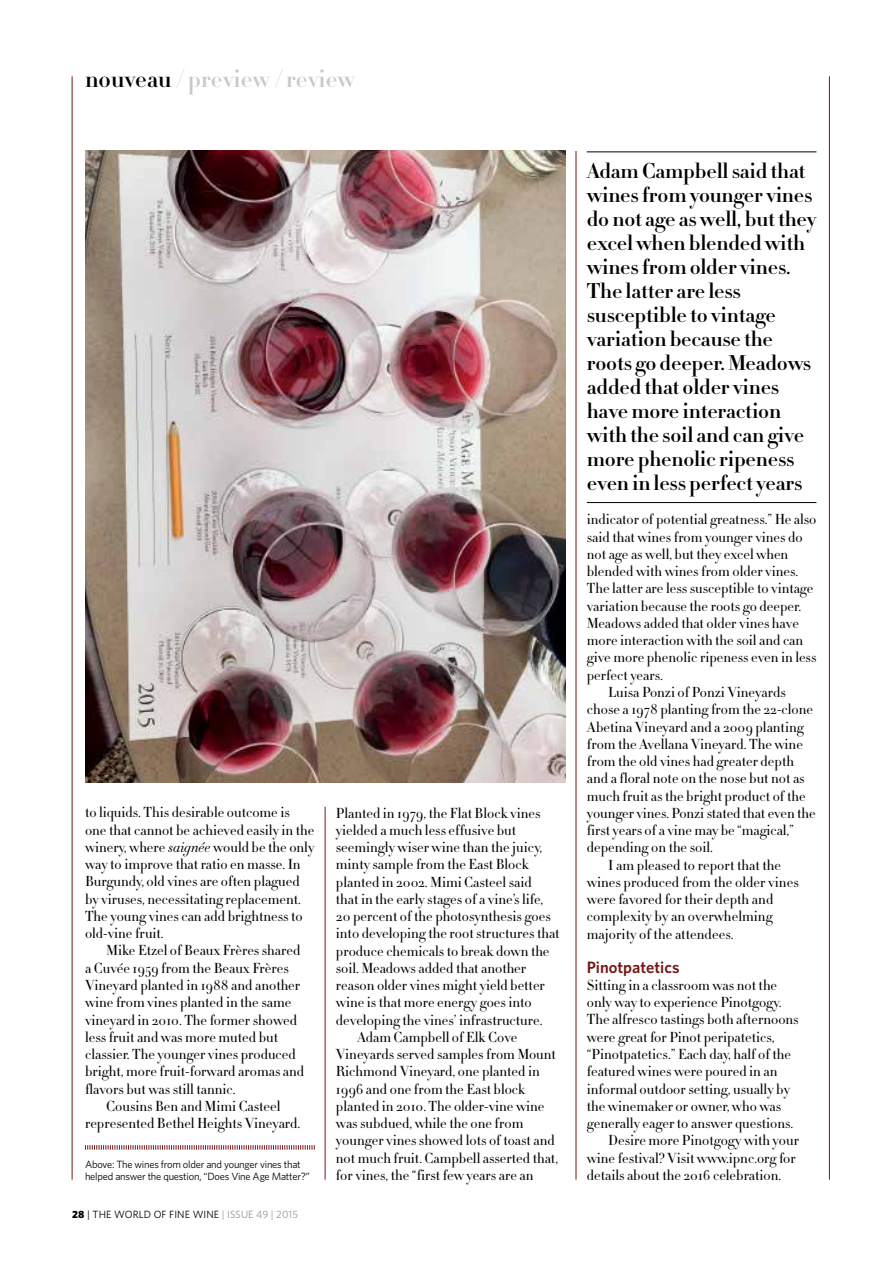
<style>
.page{position:relative;width:893px;height:1263px;background:#fff}
.page>*{position:absolute;margin:0;border:0;box-sizing:border-box;transform-origin:0 0}
.t1{font:700 24px "HTF Didot B16";color:#c7c8ca}
.t2{font:700 21px/24px "HTF Didot B11";letter-spacing:-.01em;color:#000}
.t3{font:600 16.5px "Whitney";color:#771816}
.t4{font:300 14.25px/17.2px "HTF Didot L11";color:#000}
.t5{font:10.5px/12px "Whitney";letter-spacing:-.02em;color:#000}
.t6{font:10.5px "Whitney";letter-spacing:.01em;color:#000}
.s1{color:#000}
.s2{font-style:italic}
.s3{font-weight:900}
.s4{color:#939598}
</style>
<div class="page">
<hr style="left:72px;top:76px;width:1px;height:1104px;background:#771816">
<hr style="left:576px;top:151px;width:1px;height:1028px;background:#771816">
<hr style="left:829px;top:76px;width:1px;height:1104px;background:#771816">
<hr style="left:325px;top:807px;width:1px;height:372px;background:#771816">
<img style="left:85px;top:151px;width:481px;height:632px">
<svg style="left:85px;top:1145px;width:230px;height:4px"></svg>
<hr style="left:587px;top:152px;width:229px;height:1px;background:#000">
<hr style="left:587px;top:502px;width:229px;height:1px;background:#000">
<h1 class="t1" style="left:85px;top:60px;width:271px"><span class="s1">nouveau</span> / preview / review</h1>
<p class="t4" style="left:85px;top:803px;width:231px">to liquids. This desirable outcome is one that cannot be achieved easily in the winery, where <span class="s2">saignée</span> would be the only way to improve that ratio en masse. In Burgundy, old vines are often plagued by viruses, necessitating replacement.<br>The young vines can add brightness to old-vine fruit.</p>
<p class="t4" style="left:106px;top:941px;width:196px">Mike Etzel of Beaux Frères shared</p>
<p class="t4" style="left:85px;top:959px;width:205px">a Cuvée 1959 from the Beaux Frères</p>
<p class="t4" style="left:85px;top:976px;width:217px">Vineyard planted in 1988 and another</p>
<p class="t4" style="left:85px;top:993px;width:208px">wine from vines planted in the same</p>
<p class="t4" style="left:85px;top:1011px;width:214px">vineyard in 2010. The former showed</p>
<p class="t4" style="left:85px;top:1028px;width:195px">less fruit and was more muted but</p>
<p class="t4" style="left:85px;top:1045px;width:212px">classier. The younger vines produced</p>
<p class="t4" style="left:85px;top:1062px;width:221px">bright, more fruit-forward aromas and</p>
<p class="t4" style="left:85px;top:1080px;width:152px">flavors but was still tannic.</p>
<p class="t4" style="left:106px;top:1097px;width:176px">Cousins Ben and Mimi Casteel</p>
<p class="t4" style="left:85px;top:1114px;width:217px">represented Bethel Heights Vineyard.</p>
<p class="t5" style="left:85px;top:1158px;width:226px">Above: The wines from older and younger vines that helped answer the question, “Does Vine Age Matter?”</p>
<p class="t6" style="left:72px;top:1208px;width:227px"><span class="s3">28</span> | THE WORLD OF FINE WINE <span class="s4">| ISSUE 49 | 2015</span></p>
<p class="t4" style="left:336px;top:804px;width:206px">Planted in 1979, the Flat Block vines</p>
<p class="t4" style="left:336px;top:821px;width:182px">yielded a much less effusive but</p>
<p class="t4" style="left:336px;top:838px;width:208px">seemingly wiser wine than the juicy,</p>
<p class="t4" style="left:336px;top:855px;width:194px">minty sample from the East Block</p>
<p class="t4" style="left:336px;top:873px;width:197px">planted in 2002. Mimi Casteel said</p>
<p class="t4" style="left:336px;top:890px;width:209px">that in the early stages of a vine’s life,</p>
<p class="t4" style="left:336px;top:907px;width:216px">20 percent of the photosynthesis goes</p>
<p class="t4" style="left:336px;top:924px;width:225px">into developing the root structures that</p>
<p class="t4" style="left:336px;top:942px;width:215px">produce chemicals to break down the</p>
<p class="t4" style="left:336px;top:959px;width:192px">soil. Meadows added that another</p>
<p class="t4" style="left:336px;top:976px;width:211px">reason older vines might yield better</p>
<p class="t4" style="left:336px;top:993px;width:197px">wine is that more energy goes into</p>
<p class="t4" style="left:336px;top:1011px;width:208px">developing the vines’ infrastructure.</p>
<p class="t4" style="left:357px;top:1028px;width:162px">Adam Campbell of Elk Cove</p>
<p class="t4" style="left:336px;top:1045px;width:221px">Vineyards served samples from Mount</p>
<p class="t4" style="left:336px;top:1062px;width:205px">Richmond Vineyard, one planted in</p>
<p class="t4" style="left:336px;top:1080px;width:191px">1996 and one from the East block</p>
<p class="t4" style="left:336px;top:1097px;width:210px">planted in 2010. The older-vine wine</p>
<p class="t4" style="left:336px;top:1114px;width:189px">was subdued, while the one from</p>
<p class="t4" style="left:336px;top:1131px;width:220px">younger vines showed lots of toast and</p>
<p class="t4" style="left:336px;top:1149px;width:224px">not much fruit. Campbell asserted that,</p>
<p class="t4" style="left:336px;top:1166px;width:199px">for vines, the “first few years are an</p>
<p class="t2" style="left:587px;top:157px;width:231px">Adam Campbell said that wines from younger vines do not age as well, but they excel when blended with wines from older vines.<br>The latter are less susceptible to vintage variation because the roots go deeper. Meadows added that older vines have more interaction with the soil and can give more phenolic ripeness even in less perfect years</p>
<p class="t4" style="left:587px;top:510px;width:231px">indicator of potential greatness.” He also</p>
<p class="t4" style="left:587px;top:528px;width:217px">said that wines from younger vines do</p>
<p class="t4" style="left:587px;top:545px;width:203px">not age as well, but they excel when</p>
<p class="t4" style="left:587px;top:562px;width:213px">blended with wines from older vines.</p>
<p class="t4" style="left:587px;top:579px;width:228px">The latter are less susceptible to vintage</p>
<p class="t4" style="left:587px;top:597px;width:216px">variation because the roots go deeper.</p>
<p class="t4" style="left:587px;top:614px;width:214px">Meadows added that older vines have</p>
<p class="t4" style="left:587px;top:631px;width:218px">more interaction with the soil and can</p>
<p class="t4" style="left:587px;top:649px;width:231px">give more phenolic ripeness even in less</p>
<p class="t4" style="left:587px;top:666px;width:78px">perfect years.</p>
<p class="t4" style="left:608px;top:683px;width:179px">Luisa Ponzi of Ponzi Vineyards</p>
<p class="t4" style="left:587px;top:700px;width:228px">chose a 1978 planting from the 22-clone</p>
<p class="t4" style="left:587px;top:718px;width:218px">Abetina Vineyard and a 2009 planting</p>
<p class="t4" style="left:587px;top:735px;width:218px">from the Avellana Vineyard. The wine</p>
<p class="t4" style="left:587px;top:752px;width:209px">from the old vines had greater depth</p>
<p class="t4" style="left:587px;top:769px;width:219px">and a floral note on the nose but not as</p>
<p class="t4" style="left:587px;top:787px;width:220px">much fruit as the bright product of the</p>
<p class="t4" style="left:587px;top:804px;width:230px">younger vines. Ponzi stated that even the</p>
<p class="t4" style="left:587px;top:821px;width:209px">first years of a vine may be “magical,”</p>
<p class="t4" style="left:587px;top:838px;width:127px">depending on the soil.</p>
<p class="t4" style="left:608px;top:856px;width:175px">I am pleased to report that the</p>
<p class="t4" style="left:587px;top:873px;width:213px">wines produced from the older vines</p>
<p class="t4" style="left:587px;top:890px;width:188px">were favored for their depth and</p>
<p class="t4" style="left:587px;top:907px;width:187px">complexity by an overwhelming</p>
<p class="t4" style="left:587px;top:925px;width:148px">majority of the attendees.</p>
<p class="t3" style="left:587px;top:956px;width:94px">Pinotpatetics</p>
<p class="t4" style="left:587px;top:976px;width:192px">Sitting in a classroom was not the</p>
<p class="t4" style="left:587px;top:993px;width:196px">only way to experience Pinotgogy.</p>
<p class="t4" style="left:587px;top:1010px;width:213px">The alfresco tastings both afternoons</p>
<p class="t4" style="left:587px;top:1028px;width:189px">were great for Pinot peripatetics,</p>
<p class="t4" style="left:587px;top:1045px;width:206px">“Pinotpatetics.” Each day, half of the</p>
<p class="t4" style="left:587px;top:1062px;width:192px">featured wines were poured in an</p>
<p class="t4" style="left:587px;top:1079px;width:205px">informal outdoor setting, usually by</p>
<p class="t4" style="left:587px;top:1097px;width:196px">the winemaker or owner, who was</p>
<p class="t4" style="left:587px;top:1114px;width:208px">generally eager to answer questions.</p>
<p class="t4" style="left:608px;top:1131px;width:192px">Desire more Pinotgogy with your</p>
<p class="t4" style="left:587px;top:1149px;width:211px">wine festival? Visit www.ipnc.org for</p>
<p class="t4" style="left:587px;top:1166px;width:196px">details about the 2016 celebration.</p>
</div>
